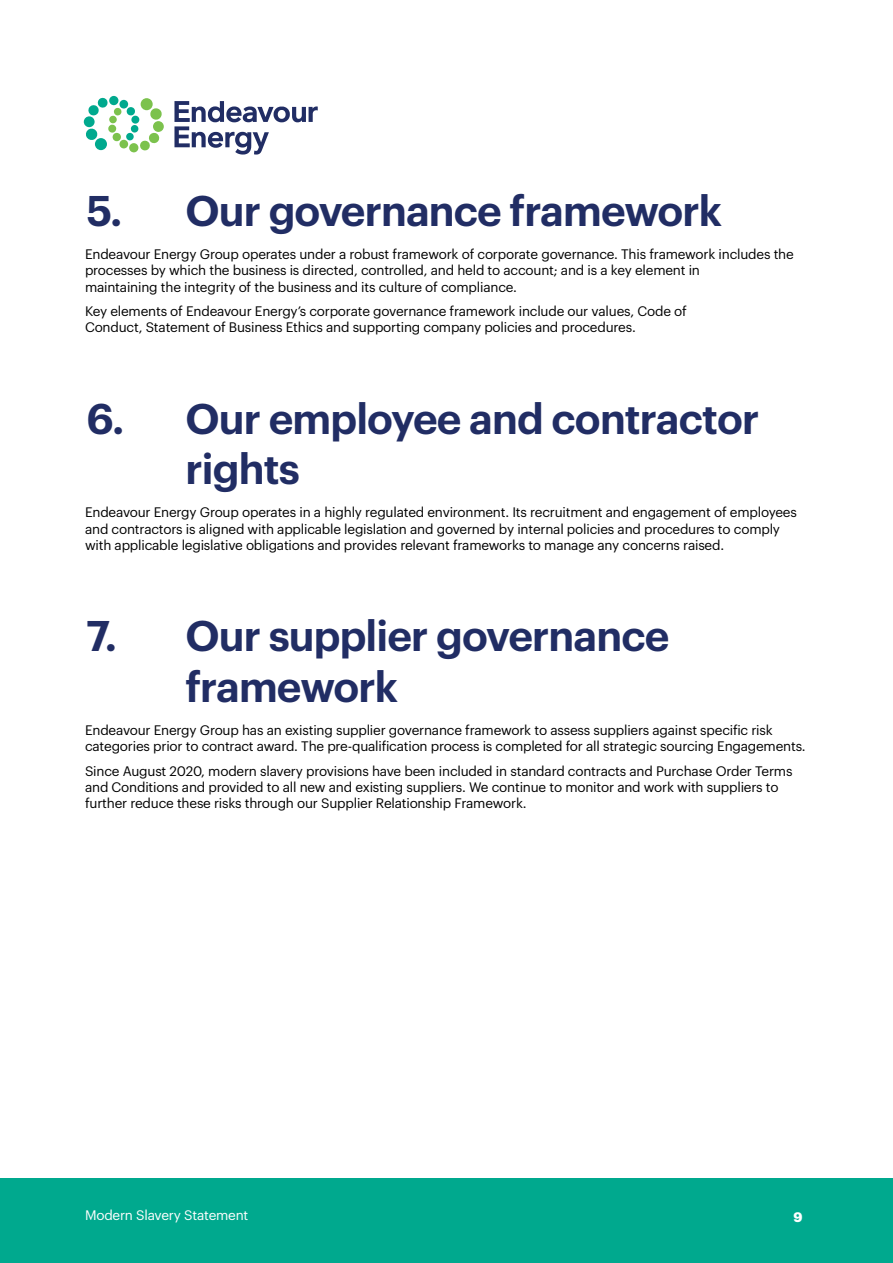
<style>
.page{position:relative;width:893px;height:1263px;background:#fff}
.page>*{position:absolute;margin:0;border:0;box-sizing:border-box;transform-origin:0 0}
.t1{font:600 42px/50.4px "Graphik";letter-spacing:-.02em;color:#212d64}
.t2{font:13.5px/16.2px "Graphik";letter-spacing:-.015em;color:#000}
.t3{font:13.5px "Graphik";letter-spacing:-.015em;color:#fff}
.t4{font:700 13.5px "Graphik";color:#fff}
</style>
<div class="page">
<div style="left:0;top:1179px;width:893px;height:84px;background:#00a98e"></div>
<svg style="left:174px;top:101px;width:144px;height:54px"></svg>
<svg style="left:153px;top:121px;width:11px;height:11px"></svg>
<svg style="left:85px;top:97px;width:77px;height:54px"></svg>
<svg style="left:130px;top:125px;width:9px;height:8px"></svg>
<svg style="left:126px;top:132px;width:8px;height:9px"></svg>
<div style="left:119px;top:100px;width:9px;height:9px;background:#00a98e;border-radius:50%"></div>
<h1 class="t1" style="left:87px;top:182px;width:637px">5. Our governance framework</h1>
<p class="t2" style="left:85px;top:245px;width:710px">Endeavour Energy Group operates under a robust framework of corporate governance. This framework includes the processes by which the business is directed, controlled, and held to account; and is a key element in<br>maintaining the integrity of the business and its culture of compliance.</p>
<p class="t2" style="left:85px;top:302px;width:603px">Key elements of Endeavour Energy’s corporate governance framework include our values, Code of<br>Conduct, Statement of Business Ethics and supporting company policies and procedures.</p>
<h1 class="t1" style="left:186px;top:390px;width:575px;text-indent:-99px">6. Our employee and contractor rights</h1>
<p class="t2" style="left:85px;top:503px;width:713px">Endeavour Energy Group operates in a highly regulated environment. Its recruitment and engagement of employees and contractors is aligned with applicable legislation and governed by internal policies and procedures to comply with applicable legislative obligations and provides relevant frameworks to manage any concerns raised.</p>
<h1 class="t1" style="left:186px;top:607px;width:485px;text-indent:-99px">7. Our supplier governance framework</h1>
<p class="t2" style="left:85px;top:721px;width:722px">Endeavour Energy Group has an existing supplier governance framework to assess suppliers against specific risk categories prior to contract award. The pre-qualification process is completed for all strategic sourcing Engagements.</p>
<p class="t2" style="left:85px;top:762px;width:709px">Since August 2020, modern slavery provisions have been included in standard contracts and Purchase Order Terms and Conditions and provided to all new and existing suppliers. We continue to monitor and work with suppliers to further reduce these risks through our Supplier Relationship Framework.</p>
<p class="t3" style="left:85px;top:1205px;width:165px">Modern Slavery Statement</p>
<p class="t4" style="left:793px;top:1206px;width:11px">9</p>
</div>
